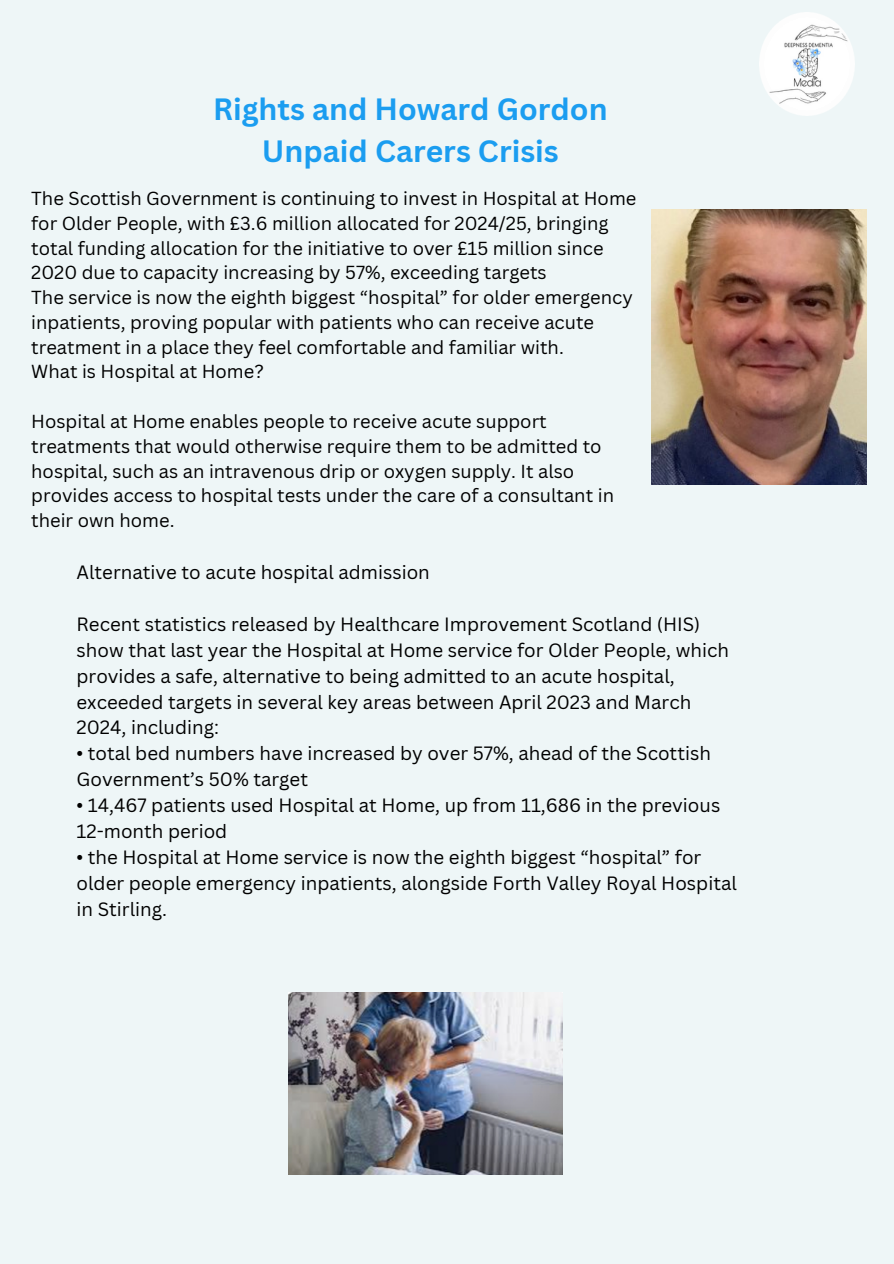
<style>
.page{position:relative;width:894px;height:1264px;background:#fff}
.page>*{position:absolute;margin:0;border:0;box-sizing:border-box;transform-origin:0 0}
.t1{font:700 30px/41.7px "Canva Sans";color:#1b9df0;text-align:center}
.t2{font:18.75px/25.8px "Canva Sans";color:#000}
.t3{font:18.3px/24.8px "Canva Sans";color:#000}
</style>
<div class="page">
<div style="left:0;top:0;width:893px;height:1263px;background:#eef6f7"></div>
<img style="left:759px;top:12px;width:94px;height:104px">
<img style="left:651px;top:210px;width:215px;height:274px">
<img style="left:288px;top:992px;width:275px;height:182px">
<p class="t1" style="left:213px;top:88px;width:396px">Rights and Howard Gordon<br>Unpaid Carers Crisis</p>
<p class="t3" style="left:31px;top:186px;width:606px">The Scottish Government is continuing to invest in Hospital at Home for Older People, with £3.6 million allocated for 2024/25, bringing total funding allocation for the initiative to over £15 million since 2020 due to capacity increasing by 57%, exceeding targets</p>
<p class="t3" style="left:31px;top:285px;width:603px">The service is now the eighth biggest “hospital” for older emergency inpatients, proving popular with patients who can receive acute treatment in a place they feel comfortable and familiar with.</p>
<p class="t3" style="left:31px;top:359px;width:234px">What is Hospital at Home?</p>
<p class="t3" style="left:31px;top:408px;width:584px">Hospital at Home enables people to receive acute support treatments that would otherwise require them to be admitted to hospital, such as an intravenous drip or oxygen supply. It also provides access to hospital tests under the care of a consultant in their own home.</p>
<p class="t2" style="left:77px;top:559px;width:355px">Alternative to acute hospital admission</p>
<p class="t2" style="left:77px;top:610px;width:654px">Recent statistics released by Healthcare Improvement Scotland (HIS) show that last year the Hospital at Home service for Older People, which provides a safe, alternative to being admitted to an acute hospital, exceeded targets in several key areas between April 2023 and March 2024, including:</p>
<p class="t2" style="left:77px;top:740px;width:635px">• total bed numbers have increased by over 57%, ahead of the Scottish<br>Government’s 50% target</p>
<p class="t2" style="left:77px;top:792px;width:645px">• 14,467 patients used Hospital at Home, up from 11,686 in the previous<br>12-month period</p>
<p class="t2" style="left:77px;top:843px;width:661px">• the Hospital at Home service is now the eighth biggest “hospital” for older people emergency inpatients, alongside Forth Valley Royal Hospital in Stirling.</p>
</div>
